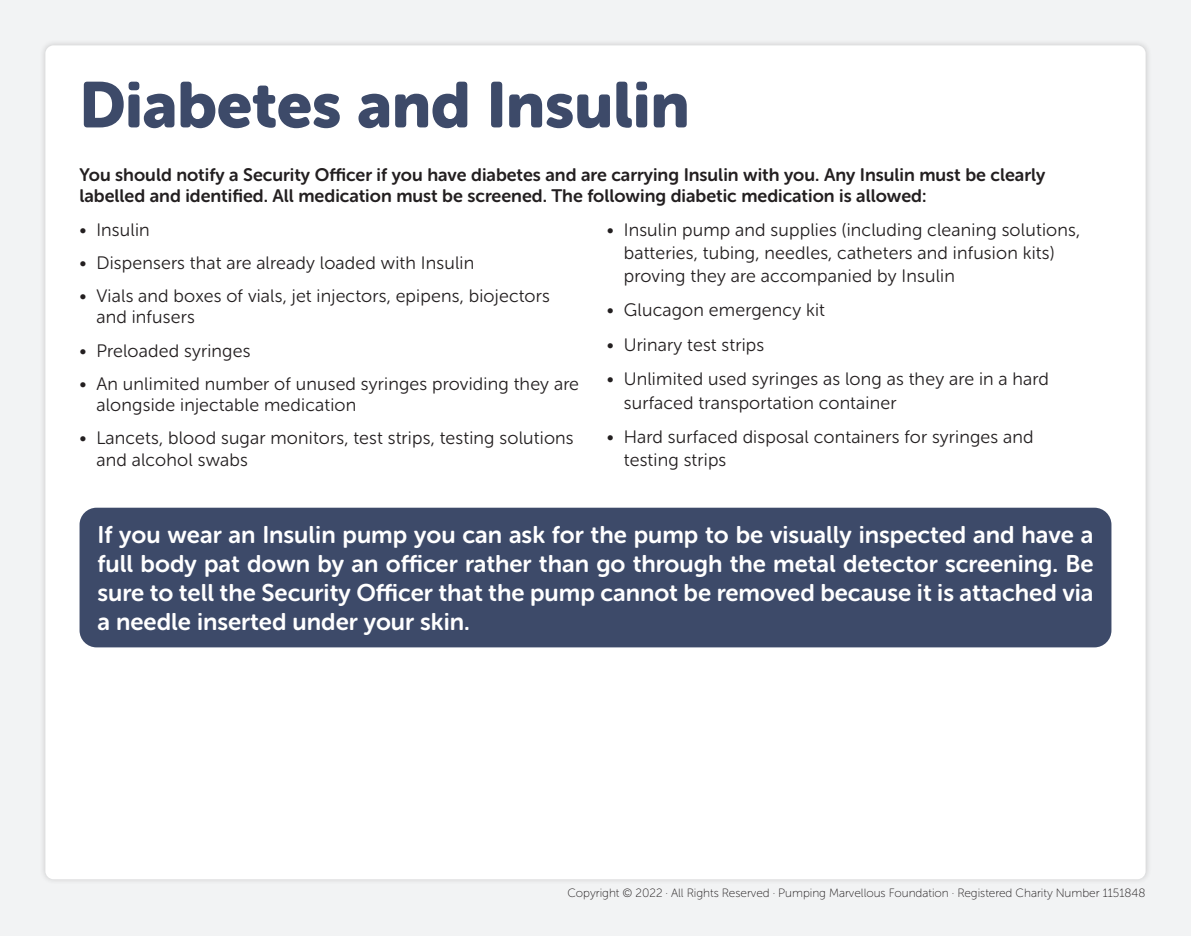
<style>
.page{position:relative;width:1191px;height:936px;background:#fff}
.page>*{position:absolute;margin:0;border:0;box-sizing:border-box;transform-origin:0 0}
.t1{font:64px "Museo Sans Rounded 900";color:#3d4a69}
.t2{font:24px/28.8px "Museo Sans Rounded 700";color:#fff;text-align:justify}
.t3{font:18px/23.2px "Museo Sans Rounded 300";letter-spacing:.01em;color:#231f20}
.t4{font:18px/21.6px "Museo Sans Rounded 700";color:#231f20}
.t5{font:12px "Museo Sans Rounded 100";color:#231f20}
</style>
<div class="page">
<div style="left:0;top:0;width:1191px;height:935px;background:#f2f3f4"></div>
<div style="left:39px;top:39px;width:1112px;height:846px;background:#e9e9ea"></div>
<div style="left:45px;top:45px;width:1100px;height:834px;background:#fff;border-radius:8px"></div>
<div style="left:80px;top:507px;width:1031px;height:140px;background:#3d4a69;border-radius:17px"></div>
<h1 class="t1" style="left:79px;top:69px;width:611px">Diabetes and Insulin</h1>
<p class="t4" style="left:79px;top:164px;width:967px">You should notify a Security Officer if you have diabetes and are carrying Insulin with you. Any Insulin must be clearly labelled and identified. All medication must be screened. The following diabetic medication is allowed:</p>
<p class="t3" style="left:79px;top:218px;width:72px">• Insulin</p>
<p class="t3" style="left:79px;top:251px;width:396px">• Dispensers that are already loaded with Insulin</p>
<p class="t3" style="left:96px;top:285px;width:455px;line-height:21.8px;text-indent:-17px">• Vials and boxes of vials, jet injectors, epipens, biojectors and infusers</p>
<p class="t3" style="left:79px;top:339px;width:173px">• Preloaded syringes</p>
<p class="t3" style="left:96px;top:372px;width:484px;line-height:21.8px;text-indent:-17px">• An unlimited number of unused syringes providing they are alongside injectable medication</p>
<p class="t3" style="left:96px;top:427px;width:479px;line-height:21.8px;text-indent:-17px">• Lancets, blood sugar monitors, test strips, testing solutions and alcohol swabs</p>
<p class="t3" style="left:624px;top:218px;width:458px;text-indent:-17px">• Insulin pump and supplies (including cleaning solutions, batteries, tubing, needles, catheters and infusion kits) proving they are accompanied by Insulin</p>
<p class="t3" style="left:607px;top:299px;width:220px">• Glucagon emergency kit</p>
<p class="t3" style="left:607px;top:333px;width:159px">• Urinary test strips</p>
<p class="t3" style="left:624px;top:368px;width:427px;text-indent:-17px">• Unlimited used syringes as long as they are in a hard surfaced transportation container</p>
<p class="t3" style="left:624px;top:425px;width:411px;text-indent:-17px">• Hard surfaced disposal containers for syringes and testing strips</p>
<p class="t2" style="left:98px;top:520px;width:997px">If you wear an Insulin pump you can ask for the pump to be visually inspected and have a full body pat down by an officer rather than go through the metal detector screening. Be sure to tell the Security Officer that the pump cannot be removed because it is attached via a needle inserted under your skin.</p>
<p class="t5" style="left:567px;top:886px;width:579px">Copyright © 2022 · All Rights Reserved · Pumping Marvellous Foundation · Registered Charity Number 1151848</p>
</div>
